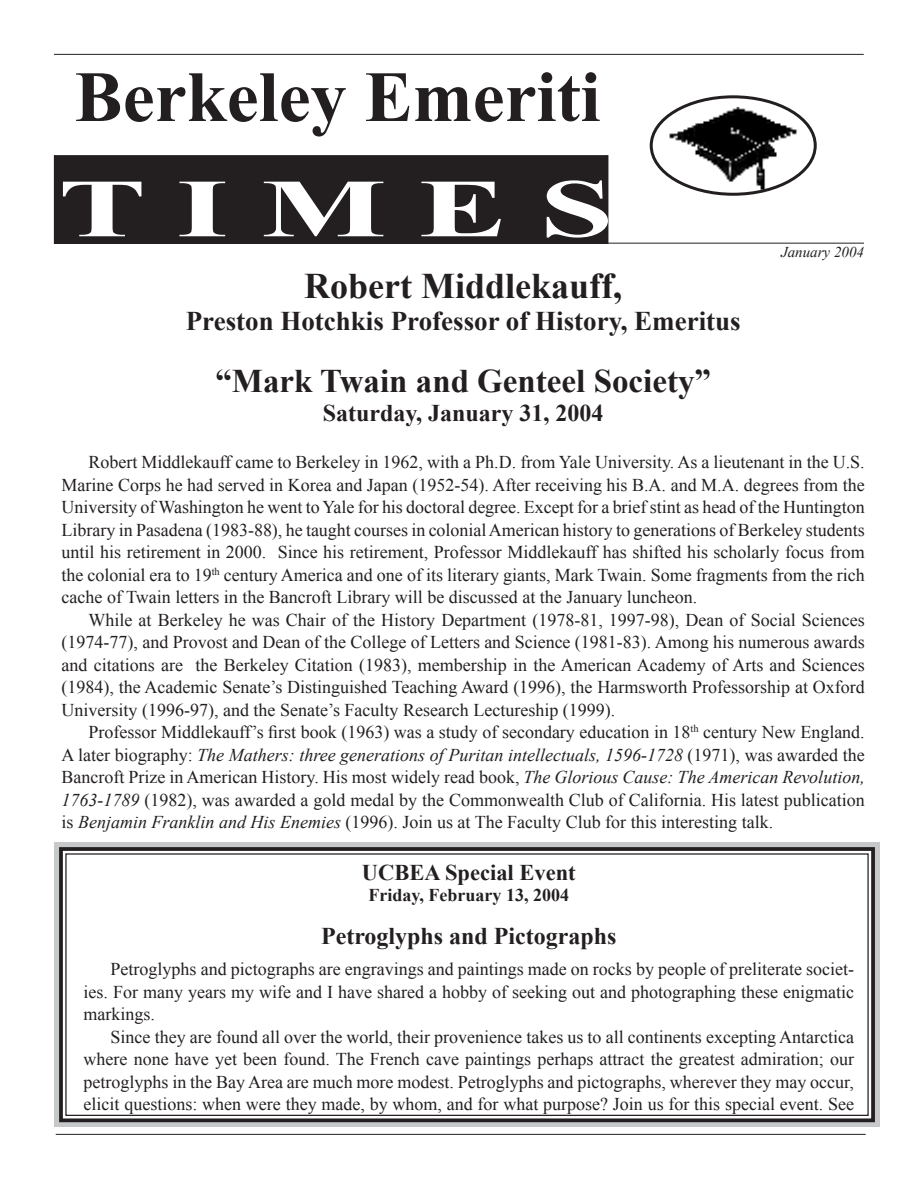
<style>
.page{position:relative;width:918px;height:1188px;background:#fff}
.page>*{position:absolute;margin:0;border:0;box-sizing:border-box;transform-origin:0 0}
.t1{font:700 82.5px "Times New Roman";color:#fff;scale:1.6 1}
.t2{font:700 72px "Times New Roman";color:#231f20}
.t3{font:700 36px "Times New Roman";color:#231f20}
.Headline{font:700 33px "Times New Roman";color:#231f20}
.t4{font:700 27px "Times New Roman";color:#231f20}
.t5{font:700 24px "Times New Roman";color:#231f20}
.t6{font:700 22.5px "Times New Roman";color:#231f20}
.t7{font:18px/22.5px "Times New Roman";color:#231f20;text-align:justify}
.t8{font:700 18px "Times New Roman";color:#231f20}
.t9{font:italic 15px "Times New Roman";color:#231f20}
.s1{font-style:italic}
</style>
<div class="page">
<div style="left:54px;top:842px;width:825px;height:285px;background:#c7c8ca"></div>
<div style="left:54px;top:156px;width:554px;height:87px;background:#231f20"></div>
<div style="left:54px;top:155px;width:554px;height:89px;border:1px solid #231f20"></div>
<hr style="left:54px;top:54px;width:810px;height:1px;background:#231f20">
<hr style="left:61px;top:243px;width:803px;height:1px;background:#231f20">
<img style="left:652px;top:108px;width:165px;height:88px">
<div style="left:650px;top:95px;width:167px;height:101px;border:3px solid #231f20;border-radius:50%"></div>
<hr style="left:56px;top:1134px;width:810px;height:1px;background:#231f20">
<div style="left:59px;top:847px;width:816px;height:276px;background:#fff"></div>
<div style="left:65px;top:853px;width:804px;height:263px;border:1px solid #231f20"></div>
<p class="t2" style="left:75px;top:55px;width:527px">Berkeley Emeriti</p>
<p class="t1" style="left:58px;top:161px;width:348px">T I M E S</p>
<p class="t9" style="left:781px;top:243px;width:84px">January 2004</p>
<p class="t3" style="left:304px;top:265px;width:319px">Robert Middlekauff,</p>
<p class="t4" style="left:186px;top:306px;width:556px">Preston Hotchkis Professor of History, Emeritus</p>
<p class="Headline" style="left:215px;top:362px;width:497px">“Mark Twain and Genteel Society”</p>
<p class="t5" style="left:323px;top:399px;width:282px">Saturday, January 31, 2004</p>
<p class="t7" style="left:62px;top:451px;width:805px;text-indent:27px">Robert Middlekauff came to Berkeley in 1962, with a Ph.D. from Yale University. As a lieutenant in the U.S.<br>Marine Corps he had served in Korea and Japan (1952-54). After receiving his B.A. and M.A. degrees from the University of Washington he went to Yale for his doctoral degree. Except for a brief stint as head of the Huntington Library in Pasadena (1983-88), he taught courses in colonialAmerican history to generations of Berkeley students until his retirement in 2000. Since his retirement, Professor Middlekauff has shifted his scholarly focus from the colonial era to 19<sup>th</sup> century America and one of its literary giants, Mark Twain. Some fragments from the rich cache of Twain letters in the Bancroft Library will be discussed at the January luncheon.</p>
<p class="t7" style="left:62px;top:608px;width:805px;text-indent:27px">While at Berkeley he was Chair of the History Department (1978-81, 1997-98), Dean of Social Sciences (1974-77), and Provost and Dean of the College of Letters and Science (1981-83). Among his numerous awards and citations are the Berkeley Citation (1983), membership in the American Academy of Arts and Sciences (1984), the Academic Senate’s Distinguished Teaching Award (1996), the Harmsworth Professorship at Oxford University (1996-97), and the Senate’s Faculty Research Lectureship (1999).</p>
<p class="t7" style="left:62px;top:721px;width:805px;text-indent:27px">Professor Middlekauff’s first book (1963) was a study of secondary education in 18<sup>th</sup> century New England.<br>A later biography: <span class="s1">The Mathers: three generations of Puritan intellectuals, 1596-1728</span> (1971), was awarded the Bancroft Prize in American History. His most widely read book, <span class="s1">The Glorious Cause: The American Revolution, 1763-1789</span> (1982), was awarded a gold medal by the Commonwealth Club of California. His latest publication is <span class="s1">Benjamin Franklin and His Enemies</span> (1996). Join us at The Faculty Club for this interesting talk.</p>
<p class="t6" style="left:362px;top:860px;width:215px">UCBEA Special Event</p>
<p class="t8" style="left:369px;top:885px;width:202px">Friday, February 13, 2004</p>
<p class="t5" style="left:321px;top:922px;width:297px">Petroglyphs and Pictographs</p>
<p class="t7" style="left:84px;top:958px;width:772px;text-indent:27px">Petroglyphs and pictographs are engravings and paintings made on rocks by people of preliterate societ&shy;ies. For many years my wife and I have shared a hobby of seeking out and photographing these enigmatic markings.</p>
<p class="t7" style="left:84px;top:1025px;width:772px;text-indent:27px">Since they are found all over the world, their provenience takes us to all continents excepting Antarctica where none have yet been found. The French cave paintings perhaps attract the greatest admiration; our petroglyphs in the Bay Area are much more modest. Petroglyphs and pictographs, wherever they may occur, elicit questions: when were they made, by whom, and for what purpose? Join us for this special event. See</p>
</div>
